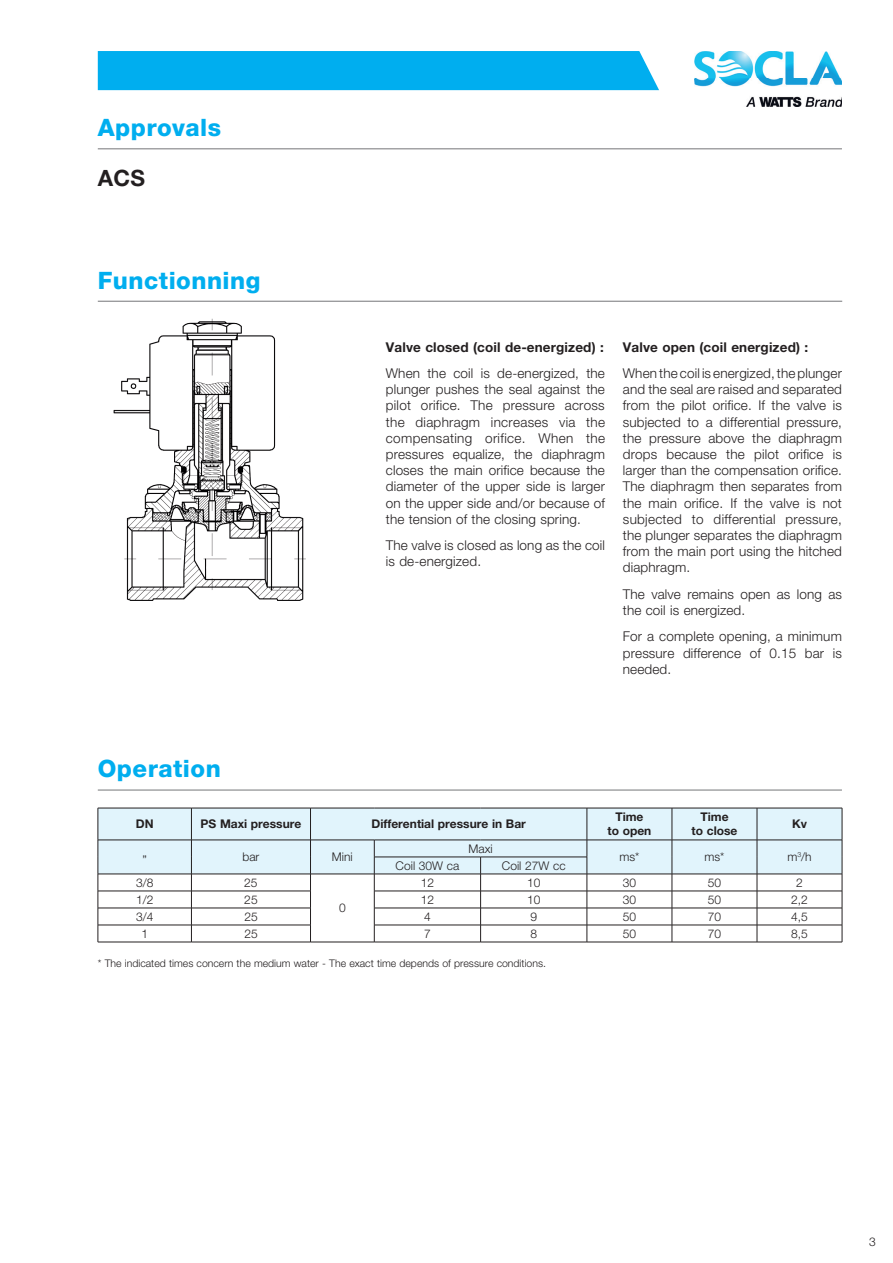
<style>
.page{position:relative;width:893px;height:1263px;background:#fff}
.page>*{position:absolute;margin:0;border:0;box-sizing:border-box;transform-origin:0 0}
.t1{font:800 24px "Helvetica Neue LT Std";letter-spacing:.02em;color:#00aeef}
.t2{font:700 22.5px "Helvetica Neue LT Std";color:#231f20}
.t3{font:300 13.5px/16.2px "Helvetica Neue LT Std";letter-spacing:.01em;color:#231f20;text-align:justify}
.t4{font:700 13.5px "Helvetica Neue LT Std";letter-spacing:.01em;color:#231f20}
.t5{font:300 12px "Helvetica Neue LT Std";color:#231f20}
.t6{font:700 12px/14.4px "Helvetica Neue LT Std";color:#231f20;text-align:center}
.t7{font:300 10.5px "Helvetica Neue LT Std";color:#231f20}
</style>
<div class="page">
<div style="left:98px;top:51px;width:561px;height:39px;background:#00aeef"></div>
<img style="left:695px;top:51px;width:147px;height:56px">
<hr style="left:98px;top:301px;width:744px;height:1px;background:#757679">
<hr style="left:98px;top:148px;width:744px;height:1px;background:#757679">
<hr style="left:98px;top:790px;width:744px;height:1px;background:#757679">
<div style="left:99px;top:809px;width:743px;height:65px;background:#e1f4fc"></div>
<svg style="left:99px;top:875px;width:743px;height:67px"></svg>
<hr style="left:98px;top:808px;width:93px;height:1px;background:#231f20">
<hr style="left:98px;top:808px;width:1px;height:32px;background:#231f20">
<hr style="left:191px;top:808px;width:119px;height:1px;background:#231f20">
<hr style="left:191px;top:808px;width:1px;height:32px;background:#231f20">
<hr style="left:310px;top:808px;width:64px;height:1px;background:#231f20">
<hr style="left:310px;top:808px;width:1px;height:32px;background:#231f20">
<hr style="left:374px;top:808px;width:107px;height:1px;background:#231f20">
<hr style="left:481px;top:808px;width:106px;height:1px;background:#231f20">
<hr style="left:587px;top:808px;width:85px;height:1px;background:#231f20">
<hr style="left:587px;top:808px;width:1px;height:32px;background:#231f20">
<hr style="left:672px;top:808px;width:85px;height:1px;background:#231f20">
<hr style="left:672px;top:808px;width:1px;height:32px;background:#231f20">
<hr style="left:757px;top:808px;width:85px;height:1px;background:#231f20">
<hr style="left:757px;top:808px;width:1px;height:32px;background:#231f20">
<hr style="left:842px;top:808px;width:1px;height:32px;background:#231f20">
<hr style="left:98px;top:840px;width:93px;height:1px;background:#231f20">
<hr style="left:191px;top:840px;width:119px;height:1px;background:#231f20">
<hr style="left:310px;top:840px;width:64px;height:1px;background:#231f20">
<hr style="left:374px;top:840px;width:107px;height:1px;background:#231f20">
<hr style="left:481px;top:840px;width:106px;height:1px;background:#231f20">
<hr style="left:587px;top:840px;width:85px;height:1px;background:#231f20">
<hr style="left:672px;top:840px;width:85px;height:1px;background:#231f20">
<hr style="left:757px;top:840px;width:85px;height:1px;background:#231f20">
<hr style="left:374px;top:857px;width:107px;height:1px;background:#231f20">
<hr style="left:481px;top:857px;width:106px;height:1px;background:#231f20">
<hr style="left:98px;top:874px;width:93px;height:1px;background:#231f20">
<hr style="left:191px;top:874px;width:119px;height:1px;background:#231f20">
<hr style="left:310px;top:874px;width:64px;height:1px;background:#231f20">
<hr style="left:374px;top:874px;width:107px;height:1px;background:#231f20">
<hr style="left:481px;top:874px;width:106px;height:1px;background:#231f20">
<hr style="left:587px;top:874px;width:85px;height:1px;background:#231f20">
<hr style="left:672px;top:874px;width:85px;height:1px;background:#231f20">
<hr style="left:757px;top:874px;width:85px;height:1px;background:#231f20">
<hr style="left:98px;top:891px;width:93px;height:1px;background:#231f20">
<hr style="left:191px;top:891px;width:120px;height:1px;background:#231f20">
<hr style="left:374px;top:891px;width:107px;height:1px;background:#231f20">
<hr style="left:481px;top:891px;width:106px;height:1px;background:#231f20">
<hr style="left:587px;top:891px;width:85px;height:1px;background:#231f20">
<hr style="left:672px;top:891px;width:85px;height:1px;background:#231f20">
<hr style="left:757px;top:891px;width:85px;height:1px;background:#231f20">
<hr style="left:98px;top:908px;width:93px;height:1px;background:#231f20">
<hr style="left:191px;top:908px;width:120px;height:1px;background:#231f20">
<hr style="left:374px;top:908px;width:107px;height:1px;background:#231f20">
<hr style="left:481px;top:908px;width:106px;height:1px;background:#231f20">
<hr style="left:587px;top:908px;width:85px;height:1px;background:#231f20">
<hr style="left:672px;top:908px;width:85px;height:1px;background:#231f20">
<hr style="left:757px;top:908px;width:85px;height:1px;background:#231f20">
<hr style="left:98px;top:925px;width:93px;height:1px;background:#231f20">
<svg style="left:98px;top:840px;width:1px;height:102px"></svg>
<hr style="left:191px;top:925px;width:120px;height:1px;background:#231f20">
<svg style="left:191px;top:841px;width:1px;height:101px"></svg>
<svg style="left:310px;top:841px;width:1px;height:101px"></svg>
<hr style="left:374px;top:925px;width:107px;height:1px;background:#231f20">
<svg style="left:374px;top:840px;width:1px;height:102px"></svg>
<hr style="left:481px;top:925px;width:106px;height:1px;background:#231f20">
<svg style="left:480px;top:857px;width:1px;height:85px"></svg>
<hr style="left:587px;top:925px;width:85px;height:1px;background:#231f20">
<svg style="left:587px;top:840px;width:1px;height:102px"></svg>
<hr style="left:672px;top:925px;width:85px;height:1px;background:#231f20">
<svg style="left:672px;top:840px;width:1px;height:102px"></svg>
<hr style="left:757px;top:925px;width:85px;height:1px;background:#231f20">
<svg style="left:757px;top:840px;width:1px;height:102px"></svg>
<svg style="left:842px;top:840px;width:1px;height:102px"></svg>
<hr style="left:98px;top:942px;width:93px;height:1px;background:#231f20">
<hr style="left:191px;top:942px;width:119px;height:1px;background:#231f20">
<hr style="left:310px;top:942px;width:64px;height:1px;background:#231f20">
<hr style="left:374px;top:942px;width:107px;height:1px;background:#231f20">
<hr style="left:481px;top:942px;width:106px;height:1px;background:#231f20">
<hr style="left:587px;top:942px;width:85px;height:1px;background:#231f20">
<hr style="left:672px;top:942px;width:85px;height:1px;background:#231f20">
<hr style="left:757px;top:942px;width:85px;height:1px;background:#231f20">
<img style="left:113px;top:318px;width:193px;height:283px">
<h1 class="t1" style="left:98px;top:113px;width:125px">Approvals</h1>
<h2 class="t2" style="left:98px;top:164px;width:49px">ACS</h2>
<h1 class="t1" style="left:98px;top:266px;width:164px">Functionning</h1>
<h1 class="t1" style="left:98px;top:754px;width:124px">Operation</h1>
<p class="t4" style="left:386px;top:338px;width:219px">Valve closed (coil de-energized) :</p>
<p class="t3" style="left:386px;top:365px;width:221px">When the coil is de-energized, the plunger pushes the seal against the pilot orifice. The pressure across the diaphragm increases via the compensating orifice. When the pressures equalize, the diaphragm closes the main orifice because the diameter of the upper side is larger on the upper side and/or because of the tension of the closing spring.</p>
<p class="t3" style="left:386px;top:537px;width:221px">The valve is closed as long as the coil is de-energized.</p>
<p class="t4" style="left:623px;top:338px;width:187px">Valve open (coil energized) :</p>
<p class="t3" style="left:623px;top:365px;width:221px">When the coil is energized, the plunger and the seal are raised and separated from the pilot orifice. If the valve is subjected to a differential pressure, the pressure above the diaphragm drops because the pilot orifice is larger than the compensation orifice.<br>The diaphragm then separates from the main orifice. If the valve is not subjected to differential pressure, the plunger separates the diaphragm from the main port using the hitched diaphragm.</p>
<p class="t3" style="left:623px;top:586px;width:221px">The valve remains open as long as the coil is energized.</p>
<p class="t3" style="left:623px;top:628px;width:221px">For a complete opening, a minimum pressure difference of 0.15 bar is needed.</p>
<p class="t6" style="left:136px;top:816px;width:19px">DN</p>
<p class="t6" style="left:201px;top:816px;width:102px">PS Maxi pressure</p>
<p class="t6" style="left:371px;top:816px;width:156px">Differential pressure in Bar</p>
<p class="t6" style="left:607px;top:809px;width:45px">Time<br>to open</p>
<p class="t6" style="left:692px;top:809px;width:47px">Time<br>to close</p>
<p class="t6" style="left:792px;top:816px;width:16px">Kv</p>
<p class="t5" style="left:142px;top:853px;width:6px">”</p>
<p class="t5" style="left:243px;top:850px;width:18px">bar</p>
<p class="t5" style="left:332px;top:850px;width:22px">Mini</p>
<p class="t5" style="left:468px;top:841px;width:26px">Maxi</p>
<p class="t5" style="left:619px;top:850px;width:21px">ms*</p>
<p class="t5" style="left:704px;top:850px;width:21px">ms*</p>
<p class="t5" style="left:787px;top:850px;width:26px">m<sup>3</sup>/h</p>
<p class="t5" style="left:396px;top:858px;width:65px">Coil 30W ca</p>
<p class="t5" style="left:502px;top:858px;width:65px">Coil 27W cc</p>
<p class="t5" style="left:136px;top:875px;width:19px">3/8</p>
<p class="t5" style="left:244px;top:875px;width:15px">25</p>
<p class="t5" style="left:421px;top:875px;width:15px">12</p>
<p class="t5" style="left:527px;top:875px;width:15px">10</p>
<p class="t5" style="left:623px;top:875px;width:15px">30</p>
<p class="t5" style="left:708px;top:875px;width:15px">50</p>
<p class="t5" style="left:796px;top:875px;width:8px">2</p>
<p class="t5" style="left:136px;top:892px;width:19px">1/2</p>
<p class="t5" style="left:244px;top:892px;width:15px">25</p>
<p class="t5" style="left:421px;top:892px;width:15px">12</p>
<p class="t5" style="left:527px;top:892px;width:15px">10</p>
<p class="t5" style="left:623px;top:892px;width:15px">30</p>
<p class="t5" style="left:708px;top:892px;width:15px">50</p>
<p class="t5" style="left:791px;top:892px;width:18px">2,2</p>
<p class="t5" style="left:136px;top:909px;width:19px">3/4</p>
<p class="t5" style="left:244px;top:909px;width:15px">25</p>
<p class="t5" style="left:424px;top:909px;width:8px">4</p>
<p class="t5" style="left:530px;top:909px;width:8px">9</p>
<p class="t5" style="left:623px;top:909px;width:15px">50</p>
<p class="t5" style="left:708px;top:909px;width:15px">70</p>
<p class="t5" style="left:791px;top:909px;width:18px">4,5</p>
<p class="t5" style="left:141px;top:926px;width:8px">1</p>
<p class="t5" style="left:244px;top:926px;width:15px">25</p>
<p class="t5" style="left:424px;top:926px;width:8px">7</p>
<p class="t5" style="left:530px;top:926px;width:8px">8</p>
<p class="t5" style="left:623px;top:926px;width:15px">50</p>
<p class="t5" style="left:708px;top:926px;width:15px">70</p>
<p class="t5" style="left:791px;top:926px;width:18px">8,5</p>
<p class="t5" style="left:339px;top:901px;width:8px">0</p>
<p class="t7" style="left:98px;top:956px;width:450px">* The indicated times concern the medium water - The exact time depends of pressure conditions.</p>
<p class="t5" style="left:869px;top:1234px;width:8px">3</p>
</div>
